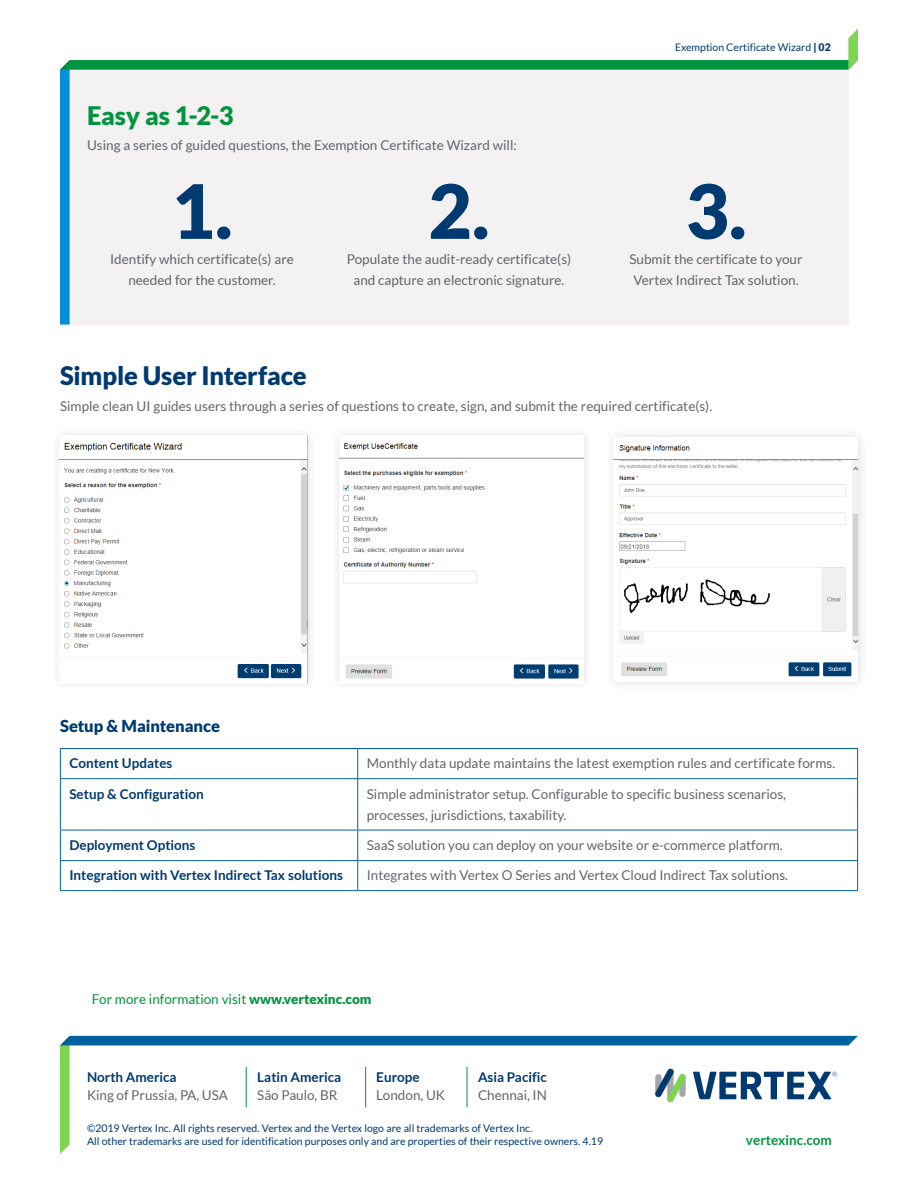
<style>
.page{position:relative;width:918px;height:1188px;background:#fff}
.page>*{position:absolute;margin:0;border:0;box-sizing:border-box;transform-origin:0 0}
.t1{font:900 75px "Lato";color:#003a70}
.t2{font:900 25.5px "Lato";letter-spacing:-.005em;color:#003a70}
.t3{font:900 25.5px "Lato";color:#00943e}
.t4{font:900 16.5px "Lato";letter-spacing:-.005em;color:#003a70}
.footer-H4{font:13.5px/21px "Lato";color:#63656a;text-align:center}
.footer-h3{font:700 13.5px "Lato";color:#003a70}
.CTA{font:13.5px "Lato";color:#00943e}
.t5{font:700 13.5px "Lato";color:#00943e}
.footer-legal{font:10.5px/12.6px "Lato";color:#003a70}
.s1{font-weight:900}
</style>
<div class="page">
<svg style="left:60px;top:29px;width:798px;height:296px"></svg>
<svg style="left:60px;top:1036px;width:798px;height:118px"></svg>
<div style="left:52px;top:428px;width:264px;height:263px;background:#fafafa"></div>
<img style="left:60px;top:436px;width:248px;height:247px">
<div style="left:292px;top:440px;width:12px;height:8px;background:#fff"></div>
<img style="left:339px;top:443px;width:244px;height:236px">
<div style="left:570px;top:440px;width:11px;height:8px;background:#fff"></div>
<img style="left:614px;top:445px;width:244px;height:232px">
<div style="left:842px;top:443px;width:11px;height:8px;background:#fff"></div>
<svg style="left:358px;top:779px;width:499px;height:111px"></svg>
<hr style="left:358px;top:748px;width:500px;height:1px;background:#00619c">
<svg style="left:857px;top:749px;width:1px;height:29px"></svg>
<hr style="left:358px;top:778px;width:500px;height:1px;background:#00619c">
<hr style="left:857px;top:779px;width:1px;height:51px;background:#00619c">
<hr style="left:358px;top:830px;width:500px;height:1px;background:#00619c">
<hr style="left:857px;top:830px;width:1px;height:30px;background:#00619c">
<hr style="left:358px;top:860px;width:500px;height:1px;background:#00619c">
<svg style="left:60px;top:748px;width:298px;height:142px"></svg>
<svg style="left:857px;top:861px;width:1px;height:29px"></svg>
<hr style="left:60px;top:890px;width:298px;height:1px;background:#00619c">
<hr style="left:358px;top:890px;width:500px;height:1px;background:#00619c">
<h2 class="t3" style="left:87px;top:100px;width:148px">Easy as 1-2-3</h2>
<p class="footer-H4" style="left:87px;top:135px;width:431px">Using a series of guided questions, the Exemption Certificate Wizard will:</p>
<p class="t1" style="left:171px;top:167px;width:63px">1.</p>
<p class="footer-H4" style="left:110px;top:249px;width:185px">Identify which certificate(s) are needed for the customer.</p>
<p class="t1" style="left:428px;top:167px;width:63px">2.</p>
<p class="footer-H4" style="left:347px;top:249px;width:226px">Populate the audit-ready certificate(s) and capture an electronic signature.</p>
<p class="footer-legal" style="left:675px;top:41px;width:157px">Exemption Certificate Wizard <span class="s1">| 02</span></p>
<p class="t1" style="left:685px;top:167px;width:63px">3.</p>
<p class="footer-H4" style="left:629px;top:249px;width:175px;text-align:left">Submit the certificate to your<br>Vertex Indirect Tax solution.</p>
<h2 class="t2" style="left:60px;top:361px;width:248px">Simple User Interface</h2>
<p class="footer-H4" style="left:60px;top:395px;width:654px">Simple clean UI guides users through a series of questions to create, sign, and submit the required certificate(s).</p>
<h3 class="t4" style="left:60px;top:716px;width:162px">Setup &amp; Maintenance</h3>
<p class="footer-h3" style="left:69px;top:756px;width:105px">Content Updates</p>
<p class="footer-H4" style="left:367px;top:753px;width:470px">Monthly data update maintains the latest exemption rules and certificate forms.</p>
<p class="footer-h3" style="left:69px;top:786px;width:136px">Setup &amp; Configuration</p>
<p class="footer-H4" style="left:367px;top:783px;width:421px;text-align:left">Simple administrator setup. Configurable to specific business scenarios, processes, jurisdictions, taxability.</p>
<p class="footer-h3" style="left:69px;top:837px;width:128px">Deployment Options</p>
<p class="footer-H4" style="left:367px;top:834px;width:418px">SaaS solution you can deploy on your website or e-commerce platform.</p>
<p class="footer-h3" style="left:69px;top:868px;width:275px">Integration with Vertex Indirect Tax solutions</p>
<p class="footer-H4" style="left:367px;top:865px;width:423px">Integrates with Vertex O Series and Vertex Cloud Indirect Tax solutions.</p>
<p class="CTA" style="left:92px;top:992px;width:281px">For more information visit <span class="s1">www.vertexinc.com</span></p>
<p class="footer-h3" style="left:87px;top:1069px;width:91px">North America</p>
<p class="footer-H4" style="left:87px;top:1084px;width:143px">King of Prussia, PA, USA</p>
<p class="footer-h3" style="left:257px;top:1069px;width:86px">Latin America</p>
<p class="footer-H4" style="left:257px;top:1084px;width:82px">São Paulo, BR</p>
<p class="footer-h3" style="left:376px;top:1069px;width:45px">Europe</p>
<p class="footer-H4" style="left:376px;top:1084px;width:70px">London, UK</p>
<p class="footer-h3" style="left:478px;top:1069px;width:70px">Asia Pacific</p>
<p class="footer-H4" style="left:478px;top:1084px;width:70px">Chennai, IN</p>
<p class="footer-legal" style="left:87px;top:1122px;width:518px">©2019 Vertex Inc. All rights reserved. Vertex and the Vertex logo are all trademarks of Vertex Inc.<br>All other trademarks are used for identification purposes only and are properties of their respective owners. 4.19</p>
<p class="t5" style="left:746px;top:1132px;width:87px">vertexinc.com</p>
</div>
